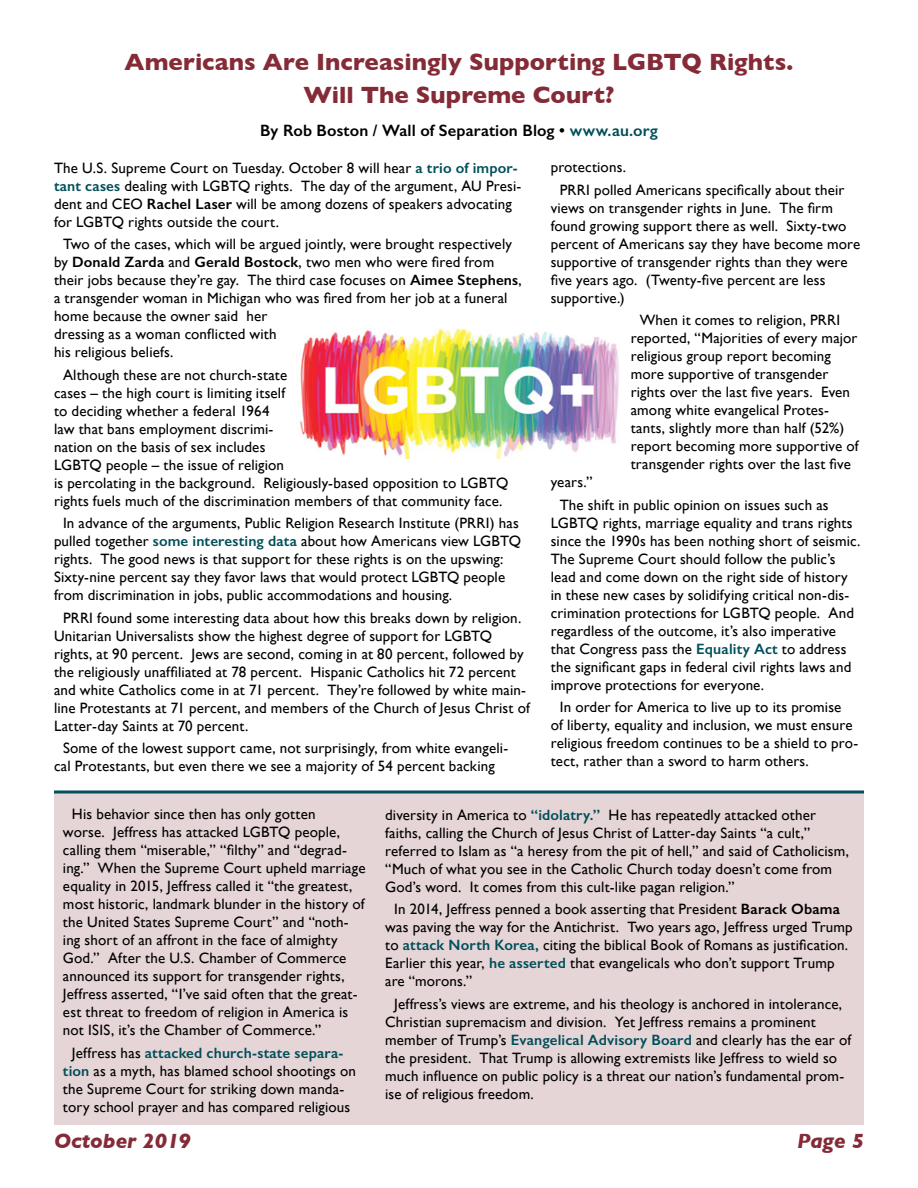
<style>
.page{position:relative;width:918px;height:1188px;background:#fff}
.page>*{position:absolute;margin:0;border:0;box-sizing:border-box;transform-origin:0 0}
.t1{font:700 24px/32.4px "Gill Sans";color:#842b37;text-align:center}
.t2{font:italic 700 21px "Gill Sans";color:#842b37}
.t3{font:600 16.5px "Gill Sans";letter-spacing:.005em;color:#000}
.t4{font:15px/18px "Gill Sans";letter-spacing:.01em;color:#000}
.s1{color:#004f5a}
.s2{font-weight:600;color:#004f5a}
.s3{font-weight:600}
</style>
<div class="page">
<div style="left:54px;top:792px;width:810px;height:333px;background:#e6d5d7"></div>
<img style="left:300px;top:329px;width:319px;height:130px">
<svg style="left:54px;top:790px;width:810px;height:4px;background:#3c757e"></svg>
<h1 class="t1" style="left:125px;top:46px;width:670px">Americans Are Increasingly Supporting LGBTQ Rights.<br>Will The Supreme Court?</h1>
<p class="t3" style="left:260px;top:121px;width:399px">By Rob Boston / Wall of Separation Blog • <span class="s1">www.au.org</span></p>
<p class="t4" style="left:54px;top:159px;width:469px">The U.S. Supreme Court on Tuesday. October 8 will hear <span class="s2">a trio of impor&shy;tant cases</span> dealing with LGBTQ rights. The day of the argument, AU Presi&shy;dent and CEO <span class="s3">Rachel Laser</span> will be among dozens of speakers advocating for LGBTQ rights outside the court.</p>
<p class="t4" style="left:54px;top:235px;width:469px;text-indent:9px">Two of the cases, which will be argued jointly, were brought respectively by <span class="s3">Donald Zarda</span> and <span class="s3">Gerald Bostock</span>, two men who were fired from their jobs because they’re gay. The third case focuses on <span class="s3">Aimee Stephens</span>, a transgender woman in Michigan who was fired from her job at a funeral home because the owner said her<br>dressing as a woman conflicted with<br>his religious beliefs.</p>
<p class="t4" style="left:54px;top:366px;width:456px;text-indent:9px">Although these are not church-state<br>cases – the high court is limiting itself<br>to deciding whether a federal 1964<br>law that bans employment discrimi-<br>nation on the basis of sex includes<br>LGBTQ people – the issue of religion<br>is percolating in the background. Religiously-based opposition to LGBTQ rights fuels much of the discrimination members of that community face.</p>
<p class="t4" style="left:54px;top:514px;width:469px;text-indent:9px">In advance of the arguments, Public Religion Research Institute (PRRI) has pulled together <span class="s2">some interesting data</span> about how Americans view LGBTQ rights. The good news is that support for these rights is on the upswing:<br>Sixty-nine percent say they favor laws that would protect LGBTQ people from discrimination in jobs, public accommodations and housing.</p>
<p class="t4" style="left:54px;top:609px;width:477px;text-indent:9px">PRRI found some interesting data about how this breaks down by religion.<br>Unitarian Universalists show the highest degree of support for LGBTQ rights, at 90 percent. Jews are second, coming in at 80 percent, followed by the religiously unaffiliated at 78 percent. Hispanic Catholics hit 72 percent and white Catholics come in at 71 percent. They’re followed by white main&shy;line Protestants at 71 percent, and members of the Church of Jesus Christ of Latter-day Saints at 70 percent.</p>
<p class="t4" style="left:54px;top:739px;width:456px;text-indent:9px">Some of the lowest support came, not surprisingly, from white evangeli&shy;cal Protestants, but even there we see a majority of 54 percent backing</p>
<p class="t4" style="left:560px;top:156px;width:286px;line-height:22.5px;text-indent:-9px">protections.<br>PRRI polled Americans specifically about their</p>
<p class="t4" style="left:551px;top:199px;width:311px">views on transgender rights in June. The firm found growing support there as well. Sixty-two percent of Americans say they have become more supportive of transgender rights than they were five years ago. (Twenty-five percent are less supportive.)</p>
<p class="t4" style="left:631px;top:311px;width:229px;text-indent:9px">When it comes to religion, PRRI reported, “Majorities of every major religious group report becoming more supportive of transgender rights over the last five years. Even among white evangelical Protes&shy;tants, slightly more than half (52%) report becoming more supportive of transgender rights over the last five</p>
<p class="t4" style="left:560px;top:471px;width:270px;line-height:22.5px;text-indent:-9px">years.”<br>The shift in public opinion on issues such as</p>
<p class="t4" style="left:551px;top:514px;width:311px">LGBTQ rights, marriage equality and trans rights since the 1990s has been nothing short of seismic.<br>The Supreme Court should follow the public’s lead and come down on the right side of history in these new cases by solidifying critical non-dis&shy;crimination protections for LGBTQ people. And regardless of the outcome, it’s also imperative that Congress pass the <span class="s2">Equality Act</span> to address the significant gaps in federal civil rights laws and improve protections for everyone.</p>
<p class="t4" style="left:551px;top:698px;width:309px;text-indent:9px">In order for America to live up to its promise<br>of liberty, equality and inclusion, we must ensure religious freedom continues to be a shield to pro&shy;tect, rather than a sword to harm others.</p>
<p class="t4" style="left:63px;top:805px;width:304px;text-indent:9px">His behavior since then has only gotten<br>worse. Jeffress has attacked LGBTQ people, calling them “miserable,” “filthy” and “degrad&shy;ing.” When the Supreme Court upheld marriage equality in 2015, Jeffress called it “the greatest, most historic, landmark blunder in the history of the United States Supreme Court” and “noth&shy;ing short of an affront in the face of almighty God.” After the U.S. Chamber of Commerce announced its support for transgender rights, Jeffress asserted, “I’ve said often that the great&shy;est threat to freedom of religion in America is not ISIS, it’s the Chamber of Commerce.”</p>
<p class="t4" style="left:63px;top:1044px;width:294px;text-indent:9px">Jeffress has <span class="s2">attacked church-state separa&shy;tion</span> as a myth, has blamed school shootings on the Supreme Court for striking down manda&shy;tory school prayer and has compared religious</p>
<p class="t4" style="left:385px;top:806px;width:465px">diversity in America to <span class="s2">“idolatry.”</span> He has repeatedly attacked other faiths, calling the Church of Jesus Christ of Latter-day Saints “a cult,” referred to Islam as “a heresy from the pit of hell,” and said of Catholicism, “Much of what you see in the Catholic Church today doesn’t come from God’s word. It comes from this cult-like pagan religion.”</p>
<p class="t4" style="left:385px;top:900px;width:469px;text-indent:9px">In 2014, Jeffress penned a book asserting that President <span class="s3">Barack Obama </span>was paving the way for the Antichrist. Two years ago, Jeffress urged Trump to <span class="s2">attack North Korea,</span> citing the biblical Book of Romans as justification.<br>Earlier this year, <span class="s2">he asserted</span> that evangelicals who don’t support Trump are “morons.”</p>
<p class="t4" style="left:385px;top:995px;width:467px;text-indent:9px">Jeffress’s views are extreme, and his theology is anchored in intolerance, Christian supremacism and division. Yet Jeffress remains a prominent member of Trump’s <span class="s2">Evangelical Advisory Board</span> and clearly has the ear of the president. That Trump is allowing extremists like Jeffress to wield so much influence on public policy is a threat our nation’s fundamental prom&shy;ise of religious freedom.</p>
<h2 class="t2" style="left:54px;top:1129px;width:139px">October 2019</h2>
<h2 class="t2" style="left:797px;top:1129px;width:68px">Page 5</h2>
</div>
